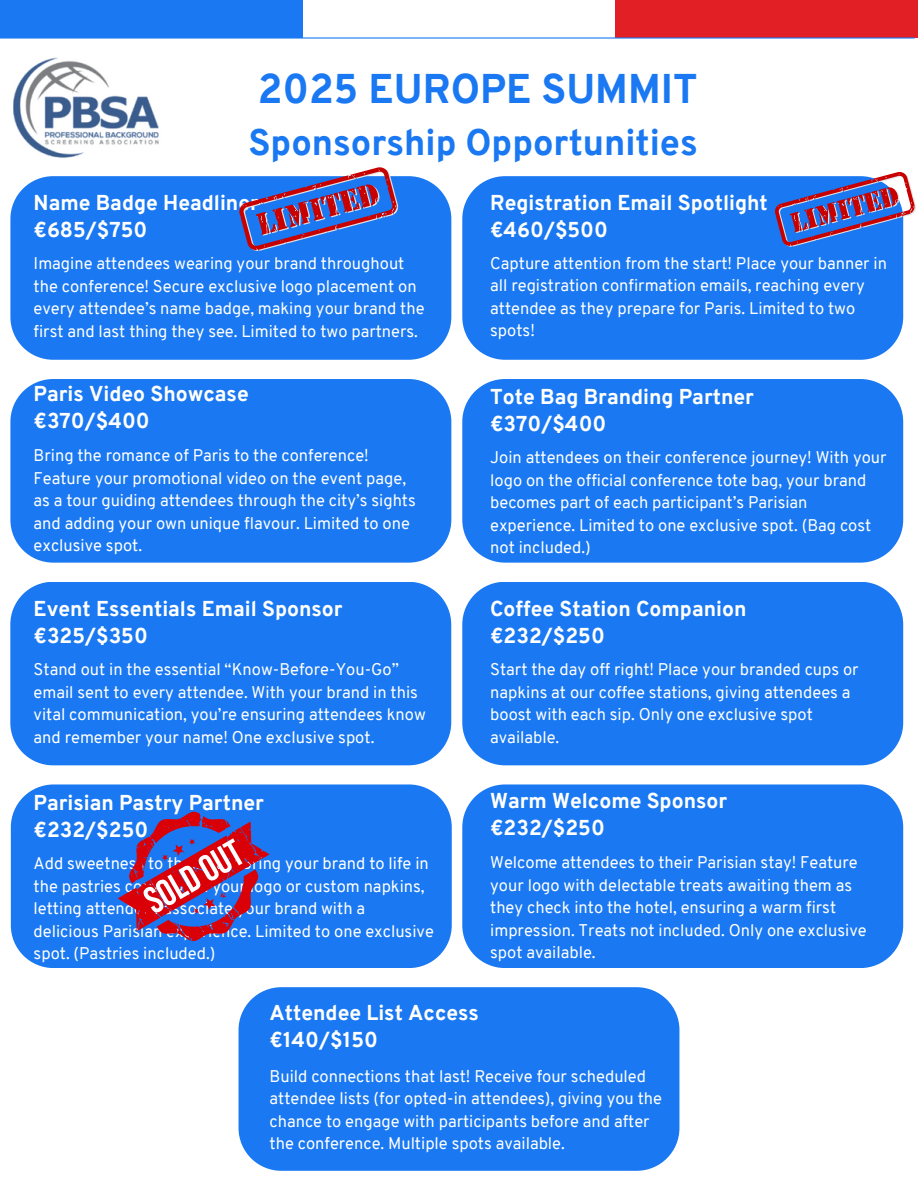
<style>
.page{position:relative;width:918px;height:1188px;background:#fff}
.page>*{position:absolute;margin:0;border:0;box-sizing:border-box;transform-origin:0 0}
.t1{font:800 40.5px "Overpass";color:#1978f2}
.t2{font:800 36px "Overpass";color:#1978f2}
.t3{font:800 21px/27px "Overpass";color:#fff}
.t4{font:16.5px/22.5px "Overpass";color:#fff}
</style>
<div class="page">
<div style="left:239px;top:987px;width:440px;height:184px;background:#1978f2"></div>
<img style="left:13px;top:57px;width:146px;height:101px">
<div style="left:10px;top:176px;width:441px;height:184px;background:#1978f2"></div>
<div style="left:11px;top:784px;width:441px;height:184px;background:#1978f2"></div>
<div style="left:462px;top:176px;width:441px;height:184px;background:#1978f2"></div>
<div style="left:462px;top:582px;width:441px;height:183px;background:#1978f2"></div>
<div style="left:462px;top:379px;width:441px;height:184px;background:#1978f2"></div>
<div style="left:10px;top:582px;width:441px;height:183px;background:#1978f2"></div>
<div style="left:462px;top:784px;width:441px;height:184px;background:#1978f2"></div>
<div style="left:10px;top:379px;width:441px;height:184px;background:#1978f2"></div>
<div style="left:0;top:0;width:303px;height:38px;background:#1978f2"></div>
<div style="left:615px;top:0;width:303px;height:38px;background:#e31f26"></div>
<hr style="left:0;top:37px;width:915px;height:2px;background:#1978f2">
<svg style="left:118px;top:812px;width:152px;height:129px;background:#6b57a0"></svg>
<svg style="left:239px;top:167px;width:159px;height:84px;background:#6370bb"></svg>
<svg style="left:774px;top:172px;width:142px;height:75px;background:#6c76bc"></svg>
<p class="t1" style="left:258px;top:72px;width:441px">2025 EUROPE SUMMIT</p>
<p class="t2" style="left:248px;top:128px;width:451px">Sponsorship Opportunities</p>
<p class="t3" style="left:34px;top:191px;width:227px">Name Badge Headliner €685/$750</p>
<p class="t4" style="left:34px;top:254px;width:392px">Imagine attendees wearing your brand throughout the conference! Secure exclusive logo placement on every attendee’s name badge, making your brand the first and last thing they see. Limited to two partners.</p>
<h2 class="t3" style="left:34px;top:382px;width:217px">Paris Video Showcase €370/$400</h2>
<p class="t4" style="left:34px;top:446px;width:384px">Bring the romance of Paris to the conference!<br>Feature your promotional video on the event page, as a tour guiding attendees through the city’s sights and adding your own unique flavour. Limited to one exclusive spot.</p>
<h2 class="t3" style="left:34px;top:597px;width:310px">Event Essentials Email Sponsor €325/$350</h2>
<p class="t4" style="left:34px;top:660px;width:394px">Stand out in the essential “Know-Before-You-Go” email sent to every attendee. With your brand in this vital communication, you’re ensuring attendees know and remember your name! One exclusive spot.</p>
<p class="t3" style="left:490px;top:191px;width:279px">Registration Email Spotlight €460/$500</p>
<h2 class="t4" style="left:490px;top:254px;width:398px">Capture attention from the start! Place your banner in all registration confirmation emails, reaching every attendee as they prepare for Paris. Limited to two spots!</h2>
<h2 class="t3" style="left:490px;top:385px;width:265px">Tote Bag Branding Partner €370/$400</h2>
<p class="t4" style="left:490px;top:448px;width:398px">Join attendees on their conference journey! With your logo on the official conference tote bag, your brand becomes part of each participant’s Parisian experience. Limited to one exclusive spot. (Bag cost not included.)</p>
<h2 class="t3" style="left:490px;top:597px;width:258px">Coffee Station Companion €232/$250</h2>
<p class="t4" style="left:490px;top:660px;width:370px">Start the day off right! Place your branded cups or napkins at our coffee stations, giving attendees a boost with each sip. Only one exclusive spot available.</p>
<p class="t3" style="left:34px;top:791px;width:232px">Parisian Pastry Partner €232/$250</p>
<h1 class="t4" style="left:34px;top:854px;width:402px">Add sweetness to their day! Bring your brand to life in the pastries corner with your logo or custom napkins, letting attendees associate your brand with a delicious Parisian experience. Limited to one exclusive spot. (Pastries included.)</h1>
<h2 class="t3" style="left:490px;top:789px;width:239px">Warm Welcome Sponsor €232/$250</h2>
<p class="t4" style="left:490px;top:853px;width:378px">Welcome attendees to their Parisian stay! Feature your logo with delectable treats awaiting them as they check into the hotel, ensuring a warm first impression. Treats not included. Only one exclusive spot available.</p>
<h2 class="t3" style="left:270px;top:1001px;width:211px">Attendee List Access €140/$150</h2>
<p class="t4" style="left:270px;top:1066px;width:394px">Build connections that last! Receive four scheduled attendee lists (for opted-in attendees), giving you the chance to engage with participants before and after the conference. Multiple spots available.</p>
</div>
